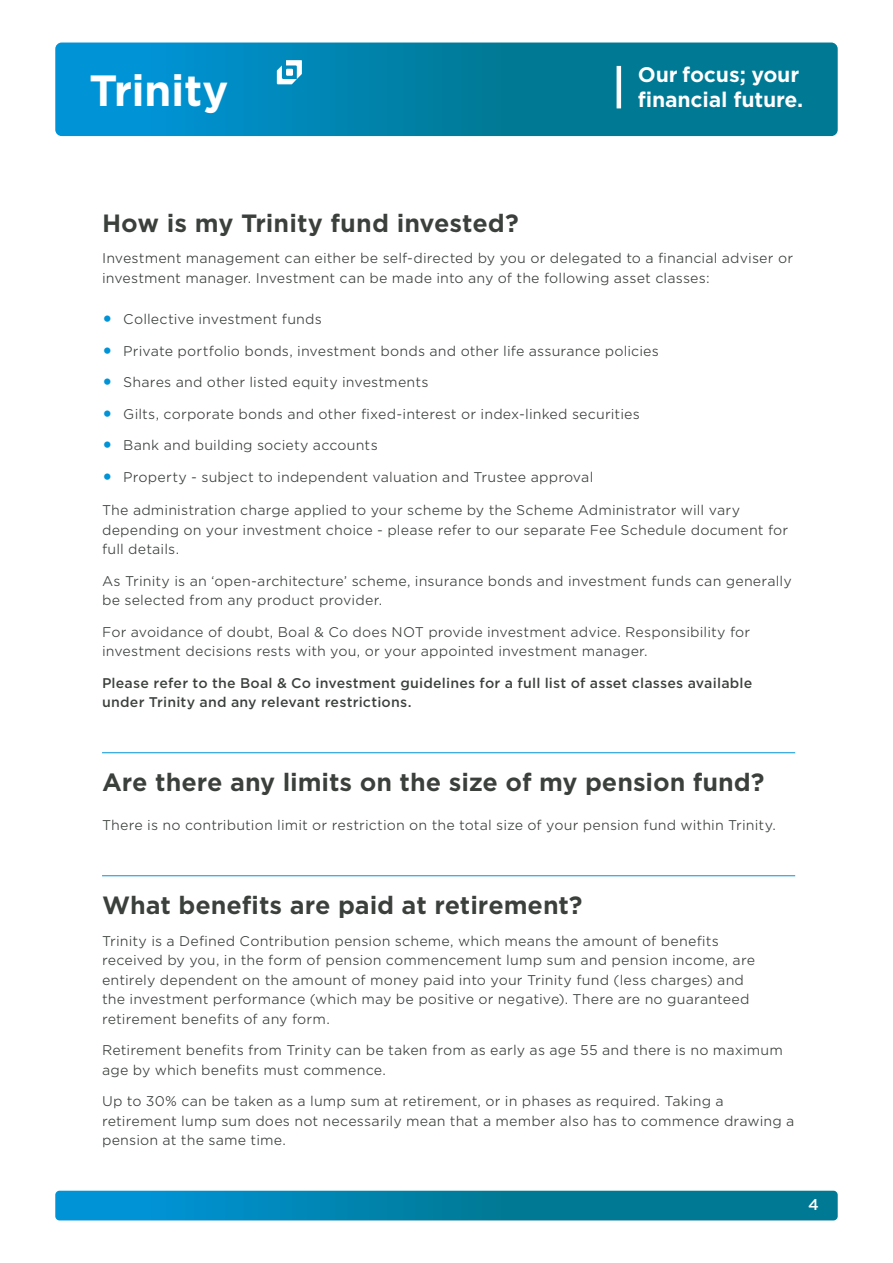
<style>
.page{position:relative;width:893px;height:1263px;background:#fff}
.page>*{position:absolute;margin:0;border:0;box-sizing:border-box;transform-origin:0 0}
.t1{font:700 42px "Gotham S Sm";letter-spacing:-.015em;color:#fff}
.t2{font:700 24px "Gotham S Sm";letter-spacing:-.005em;color:#3b403c}
.t3{font:700 20.25px "Gotham S Sm";letter-spacing:-.01em;color:#fff}
.t4{font:500 15px "Gotham S Sm";color:#fff}
.t5{font:300 13.5px/19.5px "Gotham S Sm";letter-spacing:.01em;color:#3b403c}
.t6{font:500 13.5px/19.5px "Gotham S Sm";letter-spacing:.015em;color:#3b403c}
.s1{font-family:"Gotham";font-weight:700;font-size:21px;color:#0093d6}
</style>
<div class="page">
<svg style="left:55px;top:1191px;width:783px;height:29px;background:#0082aa"></svg>
<svg style="left:55px;top:43px;width:783px;height:93px;background:#0082aa"></svg>
<hr style="left:617px;top:66px;width:4px;height:42px;background:#fff">
<svg style="left:277px;top:60px;width:25px;height:24px"></svg>
<hr style="left:102px;top:752px;width:693px;height:1px;background:#0093d6">
<hr style="left:102px;top:875px;width:693px;height:1px;background:#0093d6">
<h1 class="t1" style="left:89px;top:62px;width:141px">Trinity</h1>
<h3 class="t3" style="left:638px;top:61px;width:163px">Our focus; your</h3>
<h3 class="t3" style="left:638px;top:85px;width:167px">financial future.</h3>
<h2 class="t2" style="left:102px;top:206px;width:418px">How is my Trinity fund invested?</h2>
<p class="t5" style="left:102px;top:248px;width:693px">Investment management can either be self-directed by you or delegated to a financial adviser or investment manager. Investment can be made into any of the following asset classes:</p>
<p class="t5" style="left:102px;top:309px;width:221px"><span class="s1">•</span> Collective investment funds</p>
<p class="t5" style="left:102px;top:340px;width:558px"><span class="s1">•</span> Private portfolio bonds, investment bonds and other life assurance policies</p>
<p class="t5" style="left:102px;top:372px;width:328px"><span class="s1">•</span> Shares and other listed equity investments</p>
<p class="t5" style="left:102px;top:403px;width:539px"><span class="s1">•</span> Gilts, corporate bonds and other fixed-interest or index-linked securities</p>
<p class="t5" style="left:102px;top:435px;width:277px"><span class="s1">•</span> Bank and building society accounts</p>
<p class="t5" style="left:102px;top:466px;width:493px"><span class="s1">•</span> Property - subject to independent valuation and Trustee approval</p>
<p class="t5" style="left:102px;top:500px;width:688px">The administration charge applied to your scheme by the Scheme Administrator will vary depending on your investment choice - please refer to our separate Fee Schedule document for full details.</p>
<p class="t5" style="left:102px;top:571px;width:691px">As Trinity is an ‘open-architecture’ scheme, insurance bonds and investment funds can generally be selected from any product provider.</p>
<p class="t5" style="left:102px;top:622px;width:650px">For avoidance of doubt, Boal &amp; Co does NOT provide investment advice. Responsibility for investment decisions rests with you, or your appointed investment manager.</p>
<p class="t6" style="left:102px;top:673px;width:652px">Please refer to the Boal &amp; Co investment guidelines for a full list of asset classes available under Trinity and any relevant restrictions.</p>
<h2 class="t2" style="left:102px;top:766px;width:664px">Are there any limits on the size of my pension fund?</h2>
<p class="t5" style="left:102px;top:815px;width:675px">There is no contribution limit or restriction on the total size of your pension fund within Trinity.</p>
<h2 class="t2" style="left:102px;top:889px;width:482px">What benefits are paid at retirement?</h2>
<p class="t5" style="left:102px;top:931px;width:654px">Trinity is a Defined Contribution pension scheme, which means the amount of benefits received by you, in the form of pension commencement lump sum and pension income, are entirely dependent on the amount of money paid into your Trinity fund (less charges) and the investment performance (which may be positive or negative). There are no guaranteed retirement benefits of any form.</p>
<p class="t5" style="left:102px;top:1040px;width:682px">Retirement benefits from Trinity can be taken from as early as age 55 and there is no maximum age by which benefits must commence.</p>
<p class="t5" style="left:102px;top:1091px;width:694px">Up to 30% can be taken as a lump sum at retirement, or in phases as required. Taking a retirement lump sum does not necessarily mean that a member also has to commence drawing a pension at the same time.</p>
<p class="t4" style="left:808px;top:1194px;width:12px">4</p>
</div>
